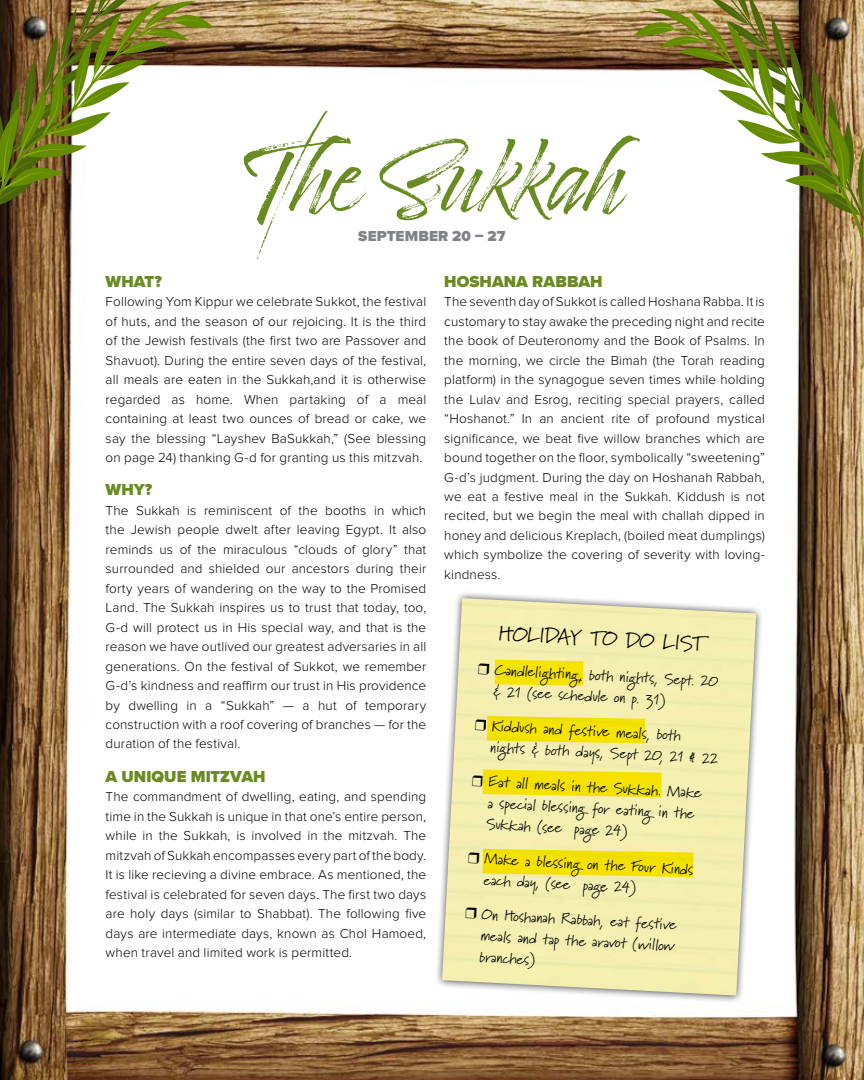
<style>
.page{position:relative;width:864px;height:1080px;background:#fff}
.page>*{position:absolute;margin:0;border:0;box-sizing:border-box;transform-origin:0 0}
.t1{font:89.4px "Timberline";letter-spacing:-.005em;color:#6a8a22}
.t2{font:21.15px "Marydale";color:#000}
.t3{font:900 16.5px "Proxima Nova";letter-spacing:.005em;color:#6a8a22}
.t4{font:15.15px/21.1px "Marydale";color:#000}
.t5{font:900 15px "Proxima Nova";letter-spacing:.01em;color:#808285}
.t6{font:300 13.5px/19.5px "Proxima Nova";letter-spacing:.01em;color:#000;text-align:justify}
</style>
<div class="page">
<img style="left:0;top:0;width:864px;height:1080px">
<img style="left:635px;top:0;width:229px;height:228px">
<img style="left:675px;top:29px;width:188px;height:208px">
<img style="left:0;top:0;width:213px;height:230px">
<div style="left:434px;top:590px;width:330px;height:413px;background:#000;opacity:.75"></div>
<img style="left:442px;top:598px;width:314px;height:398px">
<svg style="left:495px;top:660px;width:88px;height:26px;background:#f4e209"></svg>
<svg style="left:478px;top:663px;width:11px;height:11px"></svg>
<svg style="left:475px;top:716px;width:170px;height:27px;background:#f3e31b"></svg>
<svg style="left:472px;top:770px;width:190px;height:27px;background:#f4e219"></svg>
<svg style="left:468px;top:849px;width:225px;height:28px;background:#f3e21f"></svg>
<svg style="left:466px;top:908px;width:11px;height:11px"></svg>
<h1 class="t1" style="left:239px;top:128px;width:387px">The Sukkah</h1>
<p class="t5" style="left:358px;top:225px;width:149px">SEPTEMBER 20 – 27</p>
<p class="t3" style="left:106px;top:269px;width:58px">WHAT?</p>
<p class="t6" style="left:106px;top:292px;width:322px">Following Yom Kippur we celebrate Sukkot, the festival of huts, and the season of our rejoicing. It is the third of the Jewish festivals (the first two are Passover and Shavuot). During the entire seven days of the festival, all meals are eaten in the Sukkah,and it is otherwise regarded as home. When partaking of a meal containing at least two ounces of bread or cake, we say the blessing “Layshev BaSukkah,” (See blessing on page 24) thanking G‑d for granting us this mitzvah.</p>
<p class="t3" style="left:106px;top:477px;width:48px">WHY?</p>
<p class="t6" style="left:106px;top:500px;width:322px">The Sukkah is reminiscent of the booths in which the Jewish people dwelt after leaving Egypt. It also reminds us of the miraculous “clouds of glory” that surrounded and shielded our ancestors during their forty years of wandering on the way to the Promised Land. The Sukkah inspires us to trust that today, too, G‑d will protect us in His special way, and that is the reason we have outlived our greatest adversaries in all generations. On the festival of Sukkot, we remember G‑d’s kindness and reaffirm our trust in His providence by dwelling in a “Sukkah” — a hut of temporary construction with a roof covering of branches — for the duration of the festival.</p>
<p class="t3" style="left:106px;top:764px;width:161px">A UNIQUE MITZVAH</p>
<p class="t6" style="left:106px;top:787px;width:322px">The commandment of dwelling, eating, and spending time in the Sukkah is unique in that one’s entire person, while in the Sukkah, is involved in the mitzvah. The mitzvah of Sukkah encompasses every part of the body.<br>It is like recieving a divine embrace. As mentioned, the festival is celebrated for seven days. The first two days are holy days (similar to Shabbat). The following five days are intermediate days, known as Chol Hamoed, when travel and limited work is permitted.</p>
<p class="t3" style="left:444px;top:269px;width:160px">HOSHANA RABBAH</p>
<p class="t6" style="left:444px;top:292px;width:322px">The seventh day of Sukkot is called Hoshana Rabba. It is customary to stay awake the preceding night and recite the book of Deuteronomy and the Book of Psalms. In the morning, we circle the Bimah (the Torah reading platform) in the synagogue seven times while holding the Lulav and Esrog, reciting special prayers, called “Hoshanot.” In an ancient rite of profound mystical significance, we beat five willow branches which are bound together on the floor, symbolically “sweetening” G‑d’s judgment. During the day on Hoshanah Rabbah, we eat a festive meal in the Sukkah. Kiddush is not recited, but we begin the meal with challah dipped in honey and delicious Kreplach, (boiled meat dumplings) which symbolize the covering of severity with loving&shy;kindness.</p>
<h2 class="t2" style="left:499px;top:620px;width:209px;rotate:3deg">HOLIDAY TO DO LIST</h2>
<p class="t4" style="left:495px;top:659px;width:225px;rotate:3deg">Candlelighting, both nights, Sept. 20 &amp; 21 (see schedule on p. 31)</p>
<p class="t4" style="left:492px;top:715px;width:230px;rotate:3deg">Kiddush and festive meals, both nights &amp; both days, Sept 20, 21 ¶ 22</p>
<p class="t4" style="left:489px;top:771px;width:215px;rotate:3deg">Eat all meals in the Sukkah. Make a special blessing for eating in the<br>Sukkah (see page 24)</p>
<p class="t4" style="left:485px;top:848px;width:210px;rotate:3deg">Make a blessing on the Four Kinds each day, (see page 24)</p>
<p class="t4" style="left:482px;top:904px;width:197px;text-align:justify;rotate:3deg">On Hoshanah Rabbah, eat festive meals and tap the aravot (willow branches)</p>
</div>
